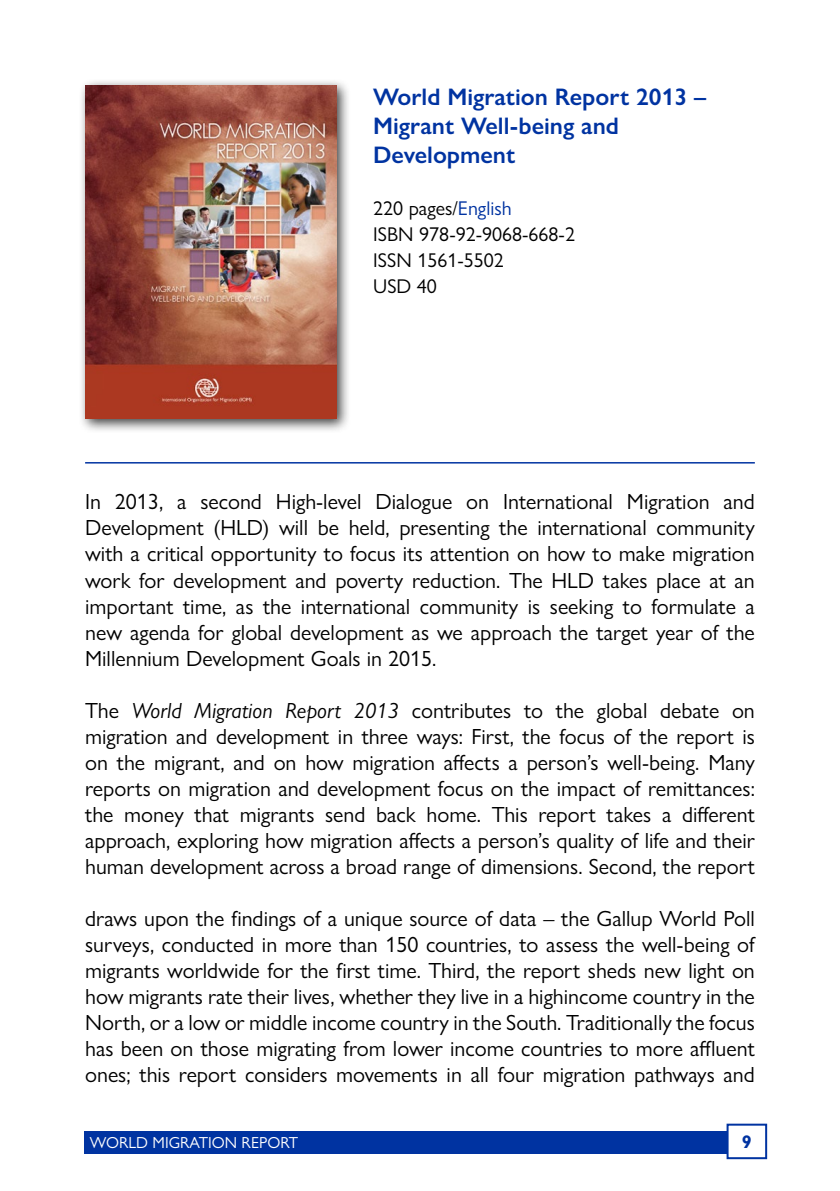
<style>
.page{position:relative;width:840px;height:1191px;background:#fff}
.page>*{position:absolute;margin:0;border:0;box-sizing:border-box;transform-origin:0 0}
.t1{font:600 24px/28.8px "Gill Sans Nova";color:#0033a1}
.t2{font:22px/26px "Gill Sans Nova";color:#000;text-align:justify}
.t3{font:20px/26px "Gill Sans Nova";color:#000}
.t4{font:700 18px "Gill Sans";color:#0033a1}
.t5{font:16px "Gill Sans Nova";color:#fff}
.s1{color:#0033a1}
.s2{font-style:italic}
</style>
<div class="page">
<div style="left:84px;top:1131px;width:671px;height:22px;background:#0033a1"></div>
<div style="left:727px;top:1124px;width:38px;height:34px;background:#fff"></div>
<div style="left:726px;top:1123px;width:40px;height:36px;border:2px solid #0033a1"></div>
<hr style="left:85px;top:462px;width:669px;height:1px;background:#0033a1">
<div style="left:79px;top:78px;width:272px;height:355px;background:#000;opacity:.75"></div>
<img style="left:85px;top:85px;width:251px;height:334px">
<p class="t1" style="left:373px;top:83px;width:334px">World Migration Report 2013 –<br>Migrant Well-being and<br>Development</p>
<p class="t3" style="left:373px;top:195px;width:203px">220 pages/<span class="s1">English<br></span>ISBN 978-92-9068-668-2<br>ISSN 1561-5502<br>USD 40</p>
<p class="t2" style="left:85px;top:489px;width:671px">In 2013, a second High-level Dialogue on International Migration and Development (HLD) will be held, presenting the international community with a critical opportunity to focus its attention on how to make migration work for development and poverty reduction. The HLD takes place at an important time, as the international community is seeking to formulate a new agenda for global development as we approach the target year of the Millennium Development Goals in 2015.</p>
<p class="t2" style="left:85px;top:697px;width:671px">The <span class="s2">World Migration Report 2013</span> contributes to the global debate on migration and development in three ways: First, the focus of the report is on the migrant, and on how migration affects a person’s well-being. Many reports on migration and development focus on the impact of remittances: the money that migrants send back home. This report takes a different approach, exploring how migration affects a person’s quality of life and their human development across a broad range of dimensions. Second, the report</p>
<p class="t2" style="left:85px;top:905px;width:671px">draws upon the findings of a unique source of data – the Gallup World Poll surveys, conducted in more than 150 countries, to assess the well-being of migrants worldwide for the first time. Third, the report sheds new light on how migrants rate their lives, whether they live in a highincome country in the North, or a low or middle income country in the South. Traditionally the focus has been on those migrating from lower income countries to more affluent ones; this report considers movements in all four migration pathways and</p>
<p class="t5" style="left:90px;top:1133px;width:210px">WORLD MIGRATION REPORT</p>
<p class="t4" style="left:741px;top:1130px;width:11px">9</p>
</div>
